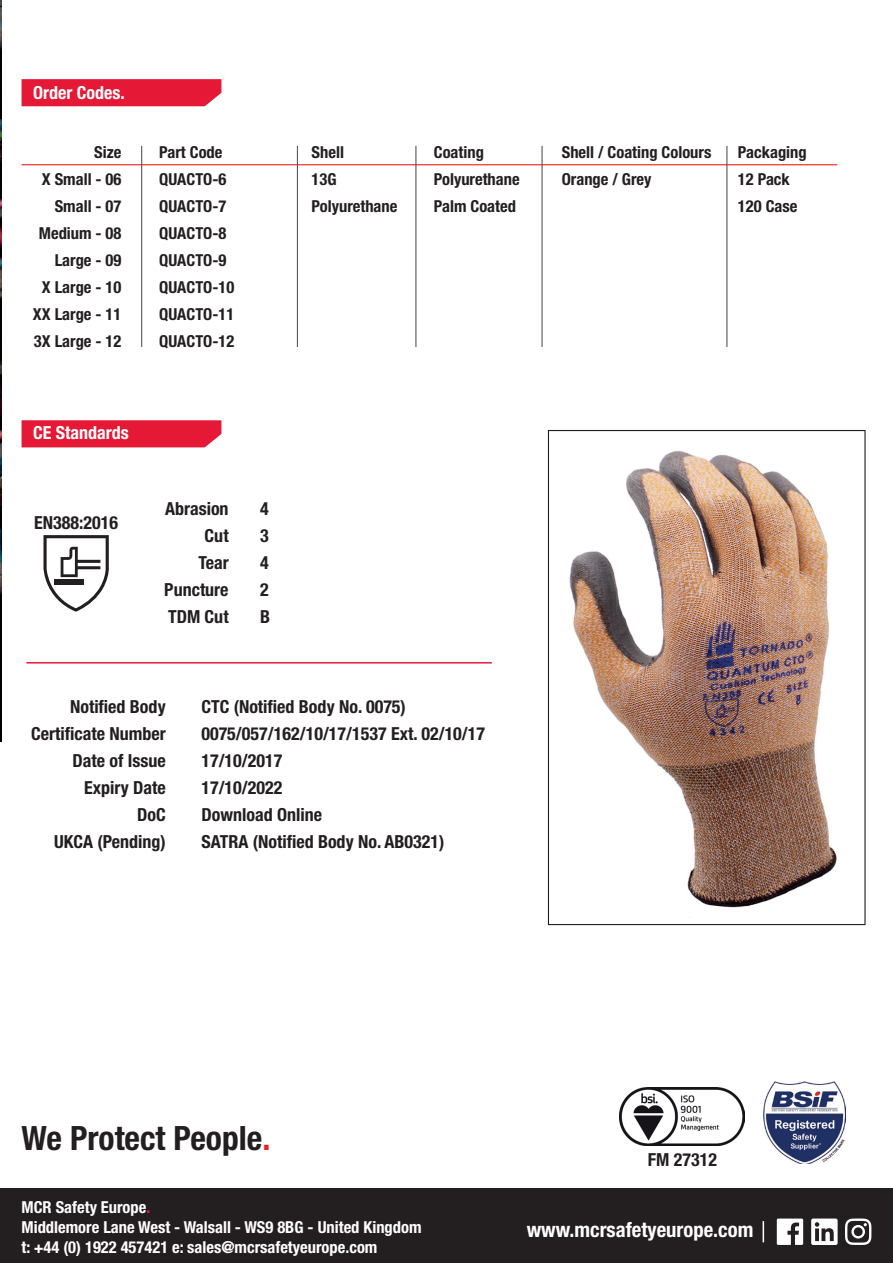
<style>
.page{position:relative;width:893px;height:1263px;background:#fff}
.page>*{position:absolute;margin:0;border:0;box-sizing:border-box;transform-origin:0 0}
.t1{font:700 condensed 33.6px "Helvetica Neue";color:#231f20}
.t2{font:700 condensed 20.7px "Helvetica Neue";color:#fff}
.t3{font:700 condensed 18px/27px "Helvetica Neue";color:#231f20;text-align:right}
.t4{font:700 condensed 18px "Helvetica Neue";color:#fff}
.t5{font:700 condensed 16.5px/27px "Helvetica Neue";color:#231f20}
.t6{font:700 condensed 16.5px/19.8px "Helvetica Neue";color:#fff}
.s1{color:#e51836}
.s2{color:#ee1d23}
</style>
<div class="page">
<div style="left:0;top:1189px;width:893px;height:74px;background:#231f20"></div>
<img style="left:0;top:0;width:2px;height:742px">
<div style="left:22px;top:420px;width:199px;height:27px;background:#e51836"></div>
<div style="left:22px;top:79px;width:199px;height:27px;background:#e51836"></div>
<svg style="left:777px;top:1218px;width:26px;height:27px"></svg>
<svg style="left:811px;top:1218px;width:27px;height:27px"></svg>
<svg style="left:845px;top:1218px;width:26px;height:27px"></svg>
<svg style="left:763px;top:1221px;width:1px;height:21px"></svg>
<svg style="left:43px;top:535px;width:66px;height:77px"></svg>
<hr style="left:26px;top:662px;width:466px;height:1px;background:#e51836">
<div style="left:548px;top:430px;width:318px;height:495px;border:1px solid #231f20"></div>
<hr style="left:22px;top:164px;width:815px;height:1px;background:#ee1d23">
<hr style="left:141px;top:146px;width:1px;height:201px;background:#57585a">
<hr style="left:297px;top:146px;width:1px;height:201px;background:#57585a">
<hr style="left:415px;top:146px;width:1px;height:201px;background:#57585a">
<hr style="left:541px;top:146px;width:2px;height:201px;background:#57585a">
<hr style="left:726px;top:146px;width:1px;height:201px;background:#57585a">
<img style="left:764px;top:1081px;width:81px;height:83px">
<img style="left:620px;top:1087px;width:124px;height:58px">
<img style="left:569px;top:450px;width:268px;height:458px">
<p class="t4" style="left:33px;top:78px;width:93px">Order Codes.</p>
<p class="t5" style="left:312px;top:137px;width:87px">Shell<br>13G<br>Polyurethane</p>
<p class="t5" style="left:434px;top:137px;width:87px">Coating<br>Polyurethane<br>Palm Coated</p>
<p class="t5" style="left:33px;top:137px;width:90px;text-align:right">Size<br>X Small - 06<br>Small - 07<br>Medium - 08<br>Large - 09<br>X Large - 10<br>XX Large - 11<br>3X Large - 12</p>
<p class="t5" style="left:562px;top:137px;width:151px">Shell / Coating Colours<br>Orange / Grey</p>
<p class="t5" style="left:738px;top:137px;width:70px">Packaging<br>12 Pack<br>120 Case</p>
<p class="t5" style="left:159px;top:137px;width:77px">Part Code<br>QUACTO-6<br>QUACTO-7<br>QUACTO-8<br>QUACTO-9<br>QUACTO-10<br>QUACTO-11<br>QUACTO-12</p>
<p class="t4" style="left:33px;top:417px;width:101px">CE Standards<span class="s1">.</span></p>
<p class="t3" style="left:34px;top:508px;width:85px">EN388:2016</p>
<p class="t3" style="left:164px;top:494px;width:66px">Abrasion<br>Cut<br>Tear<br>Puncture<br>TDM Cut</p>
<p class="t3" style="left:260px;top:494px;width:12px;text-align:justify">4<br>3<br>4<br>2<br>B</p>
<p class="t3" style="left:31px;top:692px;width:136px">Notified Body<br>Certificate Number<br>Date of Issue<br>Expiry Date<br>DoC<br>UKCA (Pending)</p>
<p class="t3" style="left:201px;top:692px;width:285px;text-align:left">CTC (Notified Body No. 0075)<br>0075/057/162/10/17/1537 Ext. 02/10/17<br>17/10/2017<br>17/10/2022<br>Download Online<br>SATRA (Notified Body No. AB0321)</p>
<h1 class="t1" style="left:22px;top:1110px;width:250px">We Protect People<span class="s2">.</span></h1>
<p class="t6" style="left:22px;top:1196px;width:401px">MCR Safety Europe<span class="s2">.<br></span>Middlemore Lane West - Walsall - WS9 8BG - United Kingdom t: +44 (0) 1922 457421 e: sales@mcrsafetyeurope.com</p>
<p class="t3" style="left:648px;top:1144px;width:71px">FM 27312</p>
<p class="t2" style="left:527px;top:1212px;width:228px">www.mcrsafetyeurope.com</p>
</div>
